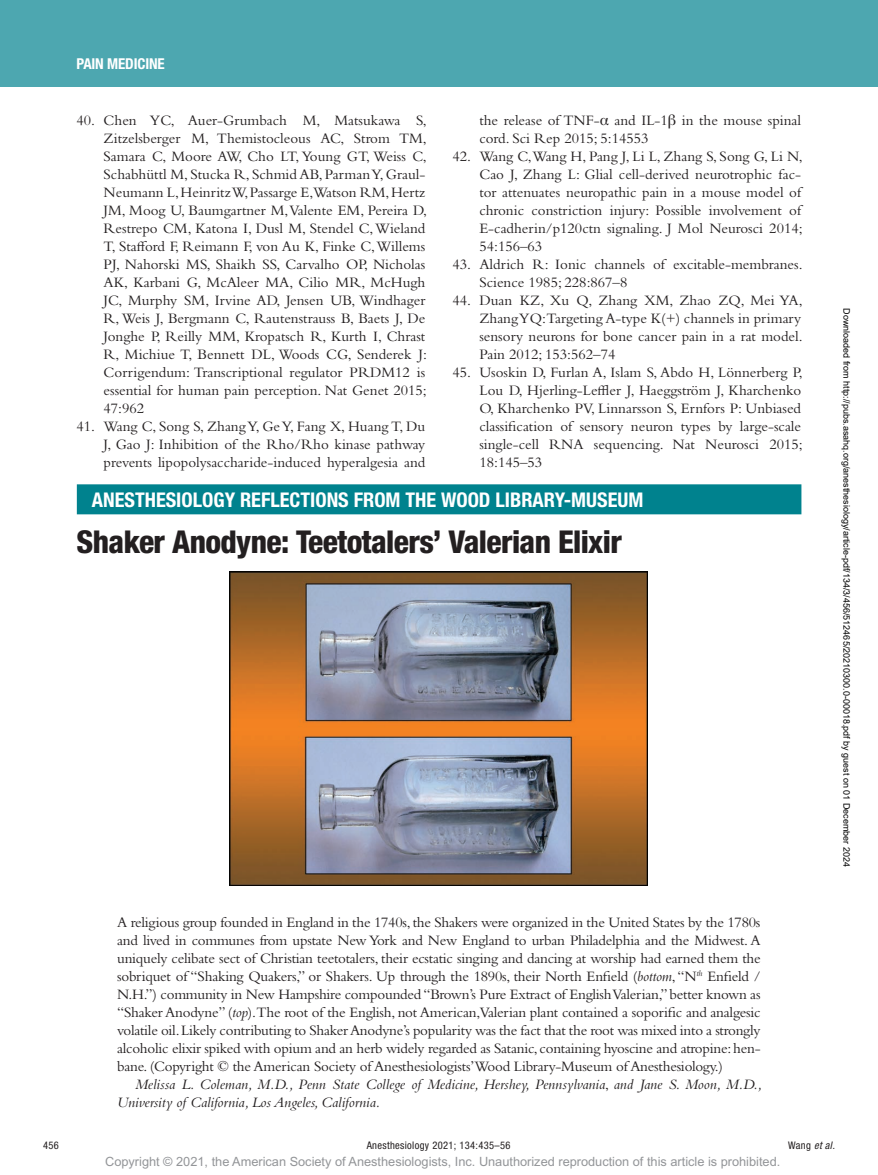
<style>
.page{position:relative;width:878px;height:1175px;background:#fff}
.page>*{position:absolute;margin:0;border:0;box-sizing:border-box;transform-origin:0 0}
.t1{font:800 condensed 31.5px "Helvetica Neue LT Std";letter-spacing:-.02em;color:#231f20}
.t2{font:700 condensed 20.25px "Helvetica Neue LT Std";color:#fff}
.t3{font:15px/18px "Bembo Std";color:#231f20;text-align:justify}
.t4{font:italic 15px/18px "Bembo Std";color:#231f20}
.t5{font:700 condensed 15px "Helvetica Neue LT Std";letter-spacing:-.01em;color:#fff}
.t6{font:12.75px "Arial MT Std";color:#939598}
.t7{font:condensed 10.5px "Helvetica Neue LT Std";letter-spacing:.03em;color:#231f20}
.t8{font:italic condensed 10.5px "Helvetica Neue LT Std";color:#231f20}
.t9{font:9px "Arial";color:#000}
.s1{font-family:"Gandhari Unicode"}
.s2{font-style:italic}
.s3{font-style:normal}
</style>
<div class="page">
<div style="left:0;top:0;width:878px;height:86px;background:#4da7b0"></div>
<img style="left:230px;top:572px;width:418px;height:313px">
<div style="left:77px;top:484px;width:724px;height:30px;background:#00828e"></div>
<p class="t5" style="left:77px;top:54px;width:90px">PAIN MEDICINE</p>
<p class="t3" style="left:104px;top:111px;width:325px;text-indent:-27px">40. Chen YC, Auer-Grumbach M, Matsukawa S, Zitzelsberger M, Themistocleous AC, Strom TM, Samara C, Moore AW, Cho LT, Young GT, Weiss C, Schabhüttl M, Stucka R, Schmid AB, Parman Y, Graul-Neumann L, Heinritz W, Passarge E,Watson RM, Hertz JM, Moog U, Baumgartner M,Valente EM, Pereira D, Restrepo CM, Katona I, Dusl M, Stendel C, Wieland T, Stafford F, Reimann F, von Au K, Finke C, Willems PJ, Nahorski MS, Shaikh SS, Carvalho OP, Nicholas AK, Karbani G, McAleer MA, Cilio MR, McHugh JC, Murphy SM, Irvine AD, Jensen UB, Windhager R, Weis J, Bergmann C, Rautenstrauss B, Baets J, De Jonghe P, Reilly MM, Kropatsch R, Kurth I, Chrast R, Michiue T, Bennett DL, Woods CG, Senderek J:<br>Corrigendum: Transcriptional regulator PRDM12 is essential for human pain perception. Nat Genet 2015; 47:962</p>
<p class="t3" style="left:104px;top:417px;width:323px;text-indent:-27px">41. Wang C, Song S, Zhang Y, Ge Y, Fang X, Huang T, Du J, Gao J: Inhibition of the Rho/Rho kinase pathway prevents lipopolysaccharide-induced hyperalgesia and</p>
<p class="t3" style="left:479px;top:111px;width:323px">the release of TNF-<span class="s1">α</span> and IL-1<span class="s1">β</span> in the mouse spinal cord. Sci Rep 2015; 5:14553</p>
<p class="t3" style="left:479px;top:147px;width:325px;text-indent:-27px">42. Wang C,Wang H, Pang J, Li L, Zhang S, Song G, Li N, Cao J, Zhang L: Glial cell-derived neurotrophic fac&shy;tor attenuates neuropathic pain in a mouse model of chronic constriction injury: Possible involvement of E-cadherin/p120ctn signaling. J Mol Neurosci 2014; 54:156–63</p>
<p class="t3" style="left:479px;top:255px;width:325px;text-indent:-27px">43. Aldrich R: Ionic channels of excitable-membranes.<br>Science 1985; 228:867–8</p>
<p class="t3" style="left:479px;top:291px;width:325px;text-indent:-27px">44. Duan KZ, Xu Q, Zhang XM, Zhao ZQ, Mei YA, Zhang YQ:Targeting A-type K(+) channels in primary sensory neurons for bone cancer pain in a rat model.<br>Pain 2012; 153:562–74</p>
<p class="t3" style="left:479px;top:363px;width:325px;text-indent:-27px">45. Usoskin D, Furlan A, Islam S, Abdo H, Lönnerberg P, Lou D, Hjerling-Leffler J, Haeggström J, Kharchenko O, Kharchenko PV, Linnarsson S, Ernfors P: Unbiased classification of sensory neuron types by large-scale single-cell RNA sequencing. Nat Neurosci 2015; 18:145–53</p>
<h2 class="t2" style="left:92px;top:487px;width:553px">ANESTHESIOLOGY REFLECTIONS FROM THE WOOD LIBRARY-MUSEUM</h2>
<h1 class="t1" style="left:77px;top:522px;width:547px">Shaker Anodyne: Teetotalers’ Valerian Elixir</h1>
<p class="t3" style="left:117px;top:913px;width:645px">A religious group founded in England in the 1740s, the Shakers were organized in the United States by the 1780s and lived in communes from upstate New York and New England to urban Philadelphia and the Midwest. A uniquely celibate sect of Christian teetotalers, their ecstatic singing and dancing at worship had earned them the sobriquet of “Shaking Quakers,” or Shakers. Up through the 1890s, their North Enfield (<span class="s2">bottom</span>, “N<sup>th</sup> Enfield / N.H.”) community in New Hampshire compounded “Brown’s Pure Extract of English Valerian,” better known as “Shaker Anodyne” (<span class="s2">top</span>).The root of the English, not American,Valerian plant contained a soporific and analgesic volatile oil. Likely contributing to Shaker Anodyne’s popularity was the fact that the root was mixed into a strongly alcoholic elixir spiked with opium and an herb widely regarded as Satanic, containing hyoscine and atropine: hen&shy;bane. (Copyright © the American Society of Anesthesiologists’Wood Library-Museum of Anesthesiology.)</p>
<p class="t4" style="left:117px;top:1075px;width:646px;text-indent:18px">Melissa L. Coleman, M.D., Penn State College of Medicine, Hershey, Pennsylvania<span class="s3">,</span> and Jane S. Moon, M.D.,<br>University of California, Los Angeles, California.</p>
<p class="t9" style="left:850px;top:308px;width:560px;rotate:90deg">Downloaded from http://pubs.asahq.org/anesthesiology/article-pdf/134/3/456/512465/20210300.0-00018.pdf by guest on 01 December 2024</p>
<p class="t7" style="left:43px;top:1139px;width:17px">456</p>
<p class="t7" style="left:367px;top:1139px;width:145px">Anesthesiology 2021; 134:435–56</p>
<p class="t8" style="left:788px;top:1139px;width:48px"><span class="s3">Wang</span> et al.</p>
<p class="t6" style="left:105px;top:1154px;width:676px">Copyright © 2021, the American Society of Anesthesiologists, Inc. Unauthorized reproduction of this article is prohibited.</p>
</div>
